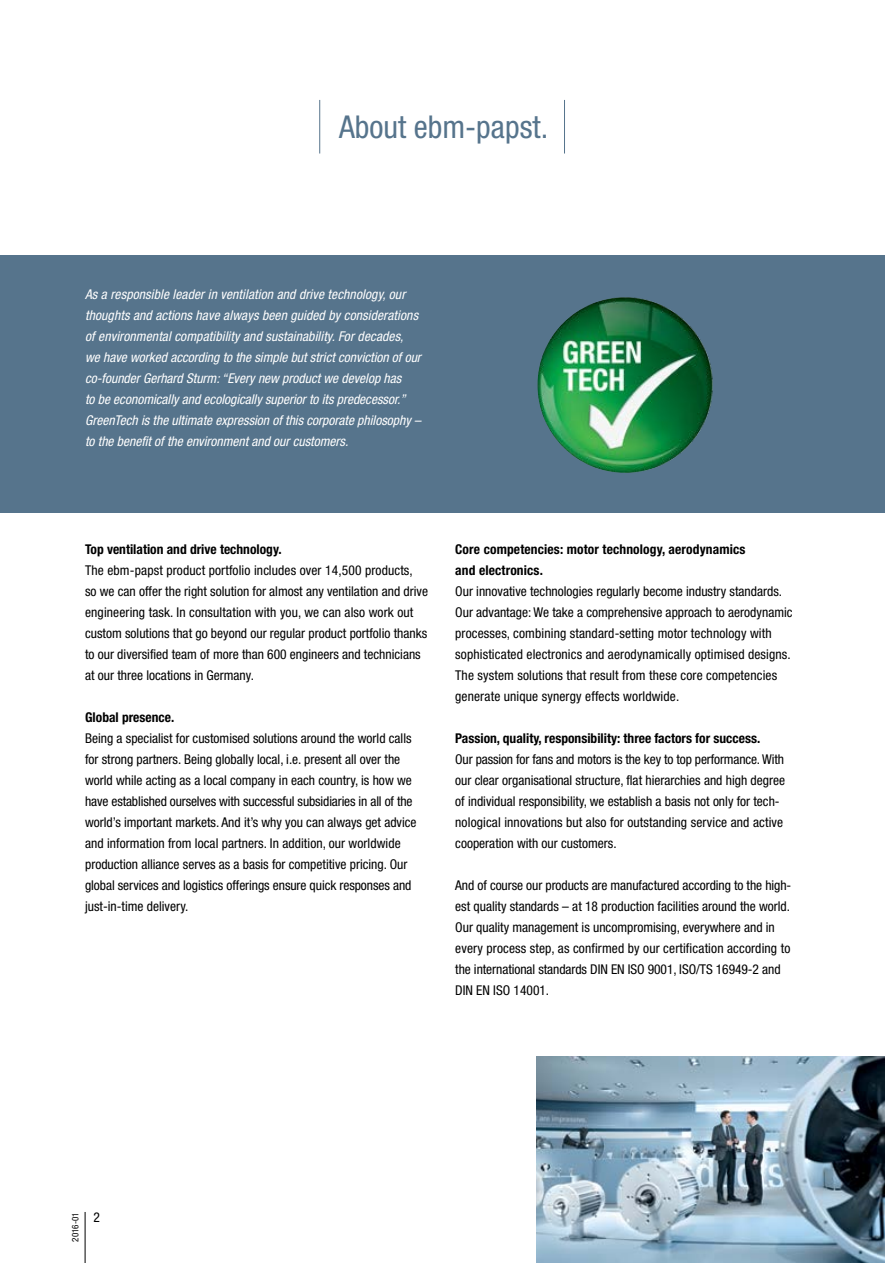
<style>
.page{position:relative;width:885px;height:1263px;background:#fff}
.page>*{position:absolute;margin:0;border:0;box-sizing:border-box;transform-origin:0 0}
.Headline_Innenseite{font:condensed 31.5px "Helvetica Neue LT Std";color:#56748c}
.Copy_9_14pt_schwarz{font:condensed 13.5px/21px "Helvetica Neue LT Std";color:#000}
.intro_9_14pt_weiß{font:italic condensed 13.5px/21px "Helvetica Neue LT Std";color:#fff}
.subline_9_14pt_schwa{font:700 condensed 13.5px/21px "Helvetica Neue LT Std";color:#000}
.Copy_9_14pt_schwarz-2{font:condensed 9px "Helvetica Neue LT Std";letter-spacing:.01em;color:#000}
</style>
<div class="page">
<hr style="left:85px;top:1212px;width:1px;height:51px;background:#000">
<img style="left:536px;top:1057px;width:348px;height:206px">
<div style="left:0;top:255px;width:884px;height:257px;background:#56748c"></div>
<img style="left:537px;top:297px;width:176px;height:176px;border-radius:88px">
<hr style="left:319px;top:100px;width:1px;height:53px;background:#56748c">
<hr style="left:564px;top:100px;width:1px;height:53px;background:#56748c">
<p class="Headline_Innenseite" style="left:339px;top:108px;width:211px">About ebm-papst.</p>
<p class="intro_9_14pt_weiß" style="left:85px;top:284px;width:337px">As a responsible leader in ventilation and drive technology, our thoughts and actions have always been guided by considerations of environmental compatibility and sustainability. For decades, we have worked according to the simple but strict conviction of our co-founder Gerhard Sturm: “Every new product we develop has<br>to be economically and ecologically superior to its predecessor.” GreenTech is the ultimate expression of this corporate philosophy – to the benefit of the environment and our customers.</p>
<p class="subline_9_14pt_schwa" style="left:85px;top:538px;width:198px">Top ventilation and drive technology.</p>
<p class="Copy_9_14pt_schwarz" style="left:85px;top:560px;width:344px">The ebm-papst product portfolio includes over 14,500 products,<br>so we can offer the right solution for almost any ventilation and drive engineering task. In consultation with you, we can also work out custom solutions that go beyond our regular product portfolio thanks to our diversified team of more than 600 engineers and technicians at our three locations in Germany.</p>
<p class="subline_9_14pt_schwa" style="left:85px;top:706px;width:91px">Global presence.</p>
<p class="Copy_9_14pt_schwarz" style="left:85px;top:728px;width:333px">Being a specialist for customised solutions around the world calls for strong partners. Being globally local, i.e. present all over the world while acting as a local company in each country, is how we have established ourselves with successful subsidiaries in all of the world’s important markets. And it’s why you can always get advice and information from local partners. In addition, our worldwide production alliance serves as a basis for competitive pricing. Our global services and logistics offerings ensure quick responses and just-in-time delivery.</p>
<p class="subline_9_14pt_schwa" style="left:455px;top:538px;width:292px">Core competencies: motor technology, aerodynamics and electronics.</p>
<p class="Copy_9_14pt_schwarz" style="left:455px;top:581px;width:339px">Our innovative technologies regularly become industry standards.<br>Our advantage: We take a comprehensive approach to aerodynamic processes, combining standard-setting motor technology with sophisticated electronics and aerodynamically optimised designs.<br>The system solutions that result from these core competencies generate unique synergy effects worldwide.</p>
<p class="subline_9_14pt_schwa" style="left:455px;top:727px;width:306px">Passion, quality, responsibility: three factors for success.</p>
<p class="Copy_9_14pt_schwarz" style="left:455px;top:749px;width:331px">Our passion for fans and motors is the key to top performance. With our clear organisational structure, flat hierarchies and high degree of individual responsibility, we establish a basis not only for tech&shy;nological innovations but also for outstanding service and active cooperation with our customers.</p>
<p class="Copy_9_14pt_schwarz" style="left:455px;top:875px;width:337px">And of course our products are manufactured according to the high&shy;est quality standards – at 18 production facilities around the world.<br>Our quality management is uncompromising, everywhere and in every process step, as confirmed by our certification according to the international standards DIN EN ISO 9001, ISO/TS 16949-2 and DIN EN ISO 14001.</p>
<p class="Copy_9_14pt_schwarz-2" style="left:70px;top:1242px;width:31px;rotate:-90deg">2016-01</p>
<p class="Copy_9_14pt_schwarz" style="left:94px;top:1206px;width:8px">2</p>
</div>
